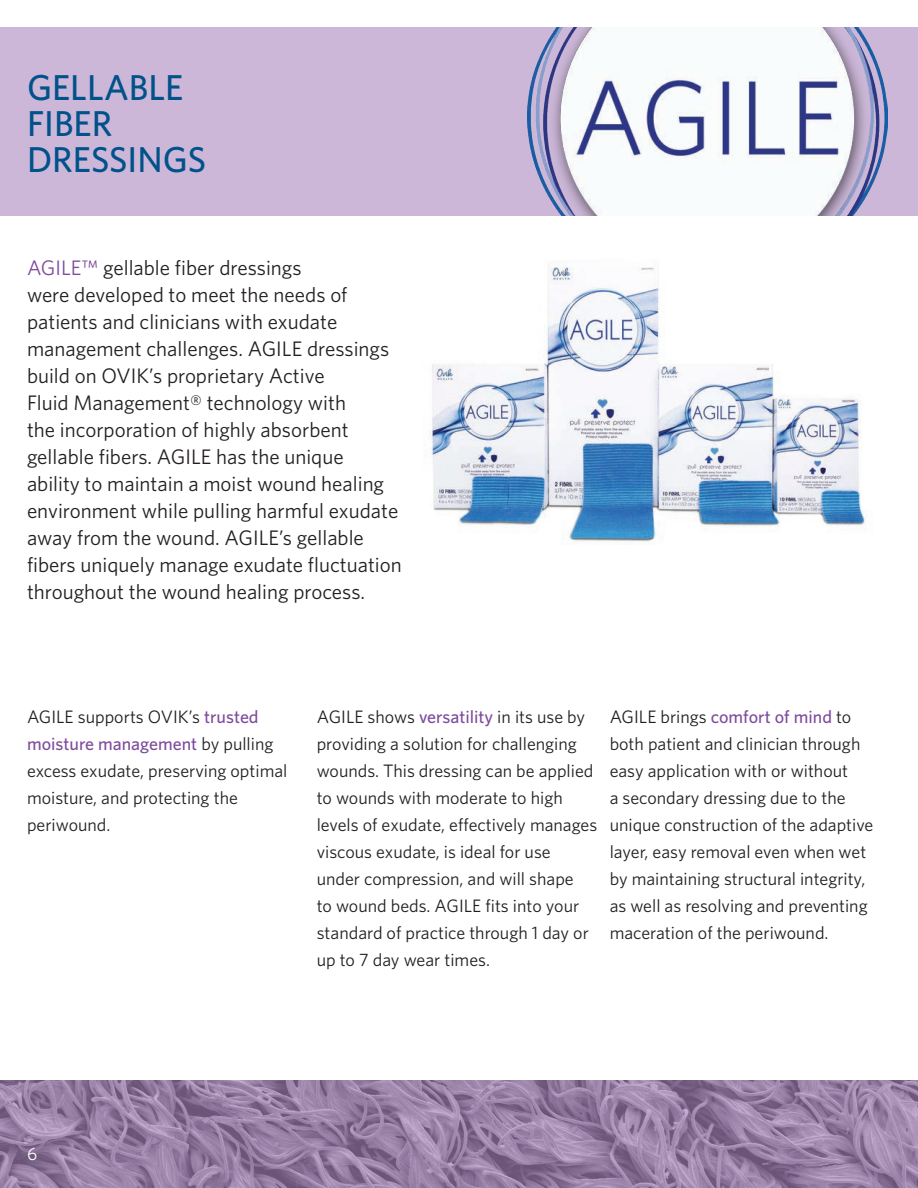
<style>
.page{position:relative;width:918px;height:1188px;background:#fff}
.page>*{position:absolute;margin:0;border:0;box-sizing:border-box;transform-origin:0 0}
.t1{font:500 36px/36px "Whitney";color:#01528a}
.t2{font:21px/27px "Whitney";color:#231f20}
.t3{font:18px/27px "Whitney";color:#231f20}
.t4{font:18px "Whitney";color:#fff}
.s1{color:#7f4b9d}
.s2{font-weight:500;color:#7f4b9d}
</style>
<div class="page">
<svg style="left:0;top:1080px;width:917px;height:108px;background:#957ea3"></svg>
<hr style="left:917px;top:1080px;width:1px;height:108px;background:#2491b7">
<div style="left:0;top:27px;width:918px;height:189px;background:#ccb7d8"></div>
<img style="left:527px;top:27px;width:361px;height:189px">
<img style="left:423px;top:267px;width:444px;height:276px">
<h1 class="t1" style="left:27px;top:69px;width:181px">GELLABLE<br>FIBER<br>DRESSINGS</h1>
<p class="t2" style="left:27px;top:254px;width:376px"><span class="s1">AGILE™</span> gellable fiber dressings<br>were developed to meet the needs of patients and clinicians with exudate management challenges. AGILE dressings build on OVIK’s proprietary Active<br>Fluid Management® technology with<br>the incorporation of highly absorbent gellable fibers. AGILE has the unique<br>ability to maintain a moist wound healing environment while pulling harmful exudate away from the wound. AGILE’s gellable fibers uniquely manage exudate fluctuation throughout the wound healing process.</p>
<p class="t3" style="left:27px;top:703px;width:262px">AGILE supports OVIK’s <span class="s2">trusted moisture management</span> by pulling excess exudate, preserving optimal moisture, and protecting the periwound.</p>
<p class="t3" style="left:610px;top:703px;width:265px">AGILE brings <span class="s2">comfort of mind</span> to both patient and clinician through easy application with or without<br>a secondary dressing due to the unique construction of the adaptive layer, easy removal even when wet by maintaining structural integrity, as well as resolving and preventing maceration of the periwound.</p>
<p class="t3" style="left:317px;top:703px;width:282px">AGILE shows <span class="s2">versatility</span> in its use by providing a solution for challenging wounds. This dressing can be applied to wounds with moderate to high levels of exudate, effectively manages viscous exudate, is ideal for use under compression, and will shape<br>to wound beds. AGILE fits into your standard of practice through 1 day or up to 7 day wear times.</p>
<p class="t4" style="left:27px;top:1142px;width:12px">6</p>
</div>
